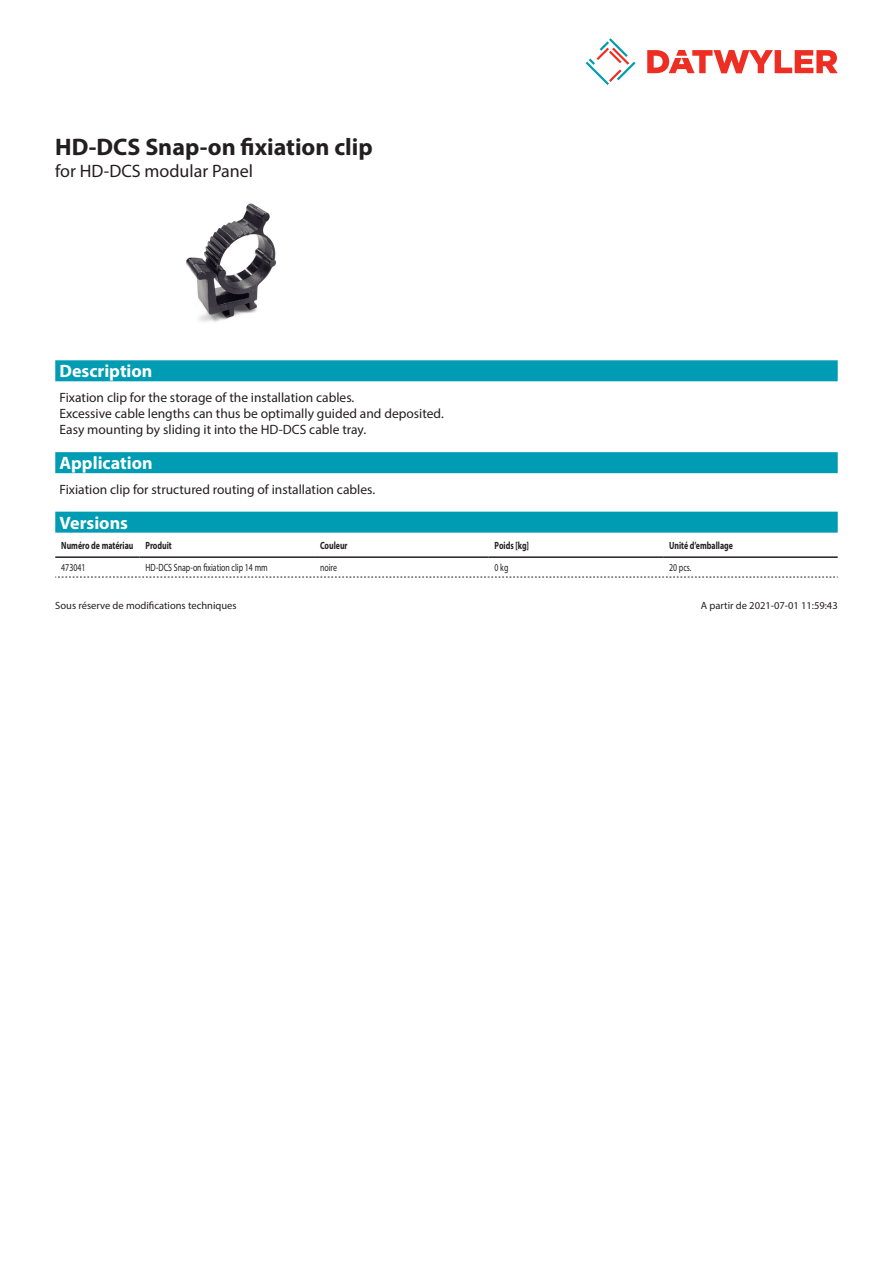
<style>
.page{position:relative;width:893px;height:1263px;background:#fff}
.page>*{position:absolute;margin:0;border:0;box-sizing:border-box;transform-origin:0 0}
.Product_Head{font:700 24px "Myriad Pro";color:#231f20}
.Standard_Head_Proper{font:700 18px "Myriad Pro";color:#fff}
.SubHead{font:18px "Myriad Pro";color:#231f20}
.Standard_text{font:13.5px/16.2px "Myriad Pro";color:#231f20}
.Footnote{font:10.5px "Myriad Pro";color:#231f20}
.myriadbold{font:700 10.5px "Myriad Pro";color:#231f20;scale:.75 1}
.myriadlight{font:10.5px "Myriad Pro";color:#231f20;scale:.75 1}
</style>
<div class="page">
<svg style="left:586px;top:38px;width:49px;height:47px"></svg>
<svg style="left:647px;top:50px;width:191px;height:23px"></svg>
<img style="left:186px;top:203px;width:91px;height:119px">
<div style="left:55px;top:512px;width:783px;height:21px;background:#009cb3"></div>
<hr style="left:55px;top:556px;width:85px;height:2px;background:#231f20">
<hr style="left:140px;top:556px;width:174px;height:2px;background:#231f20">
<hr style="left:314px;top:556px;width:175px;height:2px;background:#231f20">
<hr style="left:489px;top:556px;width:174px;height:2px;background:#231f20">
<hr style="left:663px;top:556px;width:175px;height:2px;background:#231f20">
<svg style="left:55px;top:577px;width:783px;height:1px"></svg>
<div style="left:55px;top:360px;width:783px;height:21px;background:#009cb3"></div>
<div style="left:55px;top:452px;width:783px;height:21px;background:#009cb3"></div>
<p class="Product_Head" style="left:55px;top:131px;width:319px">HD-DCS Snap-on fixiation clip</p>
<p class="SubHead" style="left:55px;top:160px;width:199px">for HD-DCS modular Panel</p>
<p class="Standard_Head_Proper" style="left:60px;top:359px;width:94px">Description</p>
<p class="Standard_text" style="left:60px;top:389px;width:386px">Fixation clip for the storage of the installation cables.<br>Excessive cable lengths can thus be optimally guided and deposited.<br>Easy mounting by sliding it into the HD-DCS cable tray.</p>
<p class="Standard_Head_Proper" style="left:60px;top:451px;width:95px">Application</p>
<p class="Standard_text" style="left:60px;top:481px;width:317px">Fixiation clip for structured routing of installation cables.</p>
<p class="Standard_Head_Proper" style="left:60px;top:511px;width:70px">Versions</p>
<p class="myriadbold" style="left:61px;top:538px;width:98px">Numéro de matériau</p>
<p class="myriadbold" style="left:146px;top:538px;width:37px">Produit</p>
<p class="myriadbold" style="left:320px;top:538px;width:38px">Couleur</p>
<p class="myriadbold" style="left:495px;top:538px;width:48px">Poids [kg]</p>
<p class="myriadbold" style="left:669px;top:538px;width:87px">Unité d’emballage</p>
<p class="myriadlight" style="left:61px;top:561px;width:34px">473041</p>
<p class="myriadlight" style="left:146px;top:561px;width:165px">HD-DCS Snap-on fixiation clip 14 mm</p>
<p class="myriadlight" style="left:320px;top:561px;width:24px">noire</p>
<p class="myriadlight" style="left:495px;top:561px;width:20px">0 kg</p>
<p class="myriadlight" style="left:669px;top:561px;width:31px">20 pcs.</p>
<p class="Footnote" style="left:55px;top:599px;width:183px">Sous réserve de modifications techniques</p>
<p class="Footnote" style="left:701px;top:599px;width:138px">A partir de 2021-07-01 11:59:43</p>
</div>
